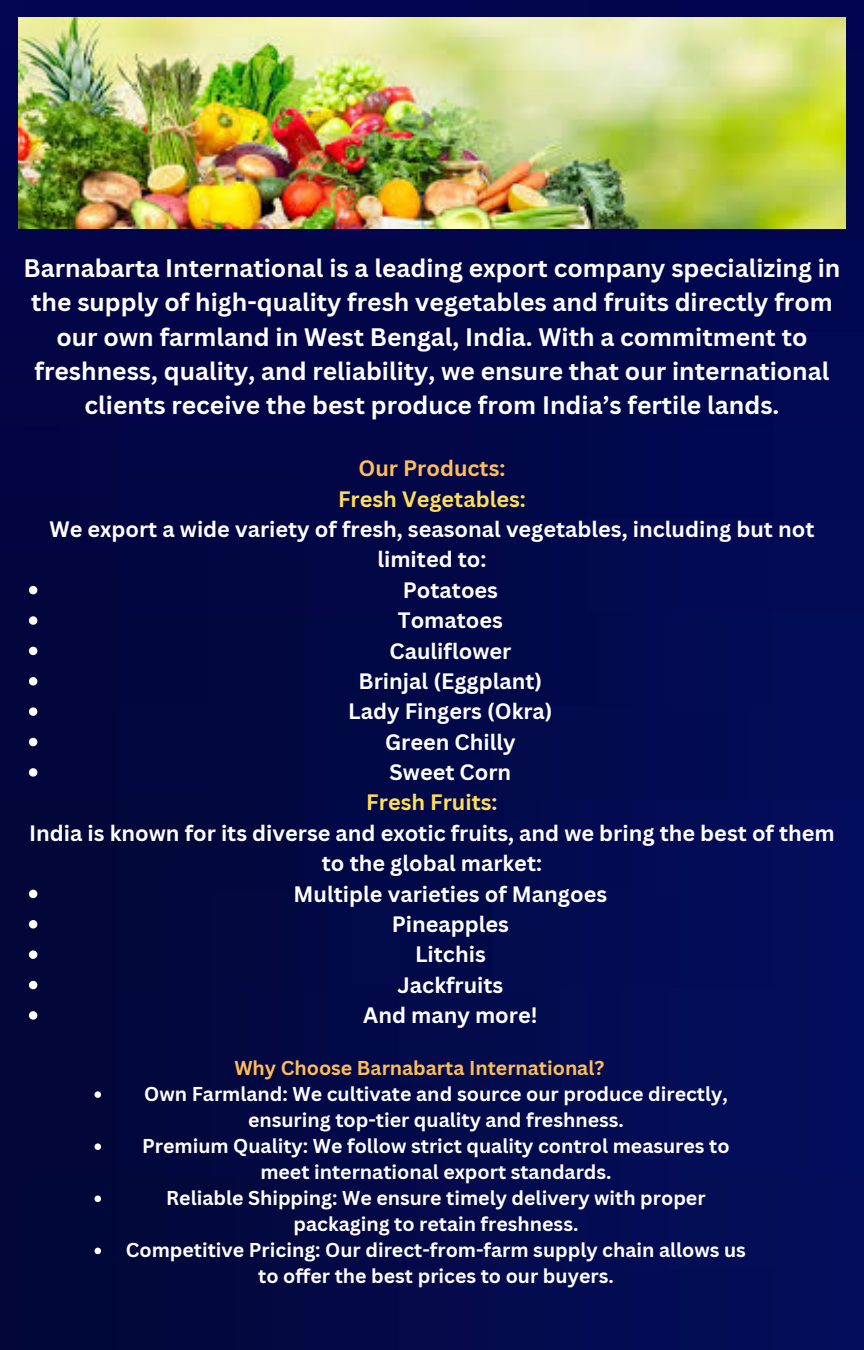
<style>
.page{position:relative;width:864px;height:1350px;background:#fff}
.page>*{position:absolute;margin:0;border:0;box-sizing:border-box;transform-origin:0 0}
.t1{font:700 24.75px/34.4px "Canva Sans";color:#fff;text-align:center}
.t2{font:700 21.6px/30.4px "Canva Sans";color:#fff;text-align:center}
.t3{font:700 19.57px/26.1px "Canva Sans";color:#fff;text-align:center}
.t4{font:700 19.57px "Canva Sans";color:#ffbd59}
.s1{color:#ffbd59}
.s2{color:#ffde59}
</style>
<div class="page">
<img style="left:0;top:0;width:864px;height:1350px">
<img style="left:19px;top:17px;width:827px;height:211px">
<svg style="left:29px;top:586px;width:8px;height:8px"></svg>
<svg style="left:29px;top:616px;width:8px;height:9px"></svg>
<svg style="left:29px;top:647px;width:8px;height:8px"></svg>
<svg style="left:29px;top:677px;width:8px;height:9px"></svg>
<svg style="left:29px;top:707px;width:8px;height:9px"></svg>
<svg style="left:29px;top:738px;width:8px;height:8px"></svg>
<svg style="left:29px;top:768px;width:8px;height:9px"></svg>
<svg style="left:29px;top:890px;width:8px;height:8px"></svg>
<svg style="left:29px;top:920px;width:8px;height:9px"></svg>
<svg style="left:29px;top:950px;width:8px;height:9px"></svg>
<svg style="left:29px;top:981px;width:8px;height:8px"></svg>
<svg style="left:29px;top:1011px;width:8px;height:9px"></svg>
<svg style="left:95px;top:1091px;width:6px;height:7px"></svg>
<svg style="left:95px;top:1143px;width:6px;height:7px"></svg>
<svg style="left:95px;top:1196px;width:6px;height:6px"></svg>
<svg style="left:95px;top:1248px;width:6px;height:6px"></svg>
<p class="t1" style="left:24px;top:250px;width:818px">Barnabarta International is a leading export company specializing in the supply of high-quality fresh vegetables and fruits directly from our own farmland in West Bengal, India. With a commitment to freshness, quality, and reliability, we ensure that our international clients receive the best produce from India’s fertile lands.</p>
<p class="t2" style="left:49px;top:453px;width:766px"><span class="s1">Our Products:<br></span><span class="s2">Fresh Vegetables:<br></span>We export a wide variety of fresh, seasonal vegetables, including but not limited to:</p>
<h1 class="t2" style="left:403px;top:574px;width:97px">Potatoes</h1>
<h2 class="t2" style="left:398px;top:605px;width:107px">Tomatoes</h2>
<p class="t2" style="left:390px;top:635px;width:123px">Cauliflower</p>
<p class="t2" style="left:359px;top:665px;width:185px">Brinjal (Eggplant)</p>
<p class="t2" style="left:348px;top:696px;width:206px">Lady Fingers (Okra)</p>
<p class="t2" style="left:385px;top:726px;width:132px">Green Chilly</p>
<p class="t2" style="left:390px;top:756px;width:123px">Sweet Corn</p>
<p class="t2" style="left:29px;top:787px;width:807px"><span class="s2">Fresh Fruits:<br></span>India is known for its diverse and exotic fruits, and we bring the best of them to the global market:</p>
<p class="t2" style="left:294px;top:878px;width:315px">Multiple varieties of Mangoes</p>
<h2 class="t2" style="left:392px;top:908px;width:119px">Pineapples</h2>
<p class="t2" style="left:415px;top:939px;width:72px">Litchis</p>
<p class="t2" style="left:397px;top:969px;width:107px">Jackfruits</p>
<p class="t2" style="left:363px;top:999px;width:176px">And many more!</p>
<p class="t4" style="left:234px;top:1054px;width:371px">Why Choose Barnabarta International?</p>
<p class="t3" style="left:144px;top:1080px;width:585px">Own Farmland: We cultivate and source our produce directly, ensuring top-tier quality and freshness.</p>
<h4 class="t3" style="left:142px;top:1133px;width:589px">Premium Quality: We follow strict quality control measures to meet international export standards.</h4>
<p class="t3" style="left:166px;top:1185px;width:541px">Reliable Shipping: We ensure timely delivery with proper packaging to retain freshness.</p>
<p class="t3" style="left:126px;top:1237px;width:622px">Competitive Pricing: Our direct-from-farm supply chain allows us to offer the best prices to our buyers.</p>
</div>
